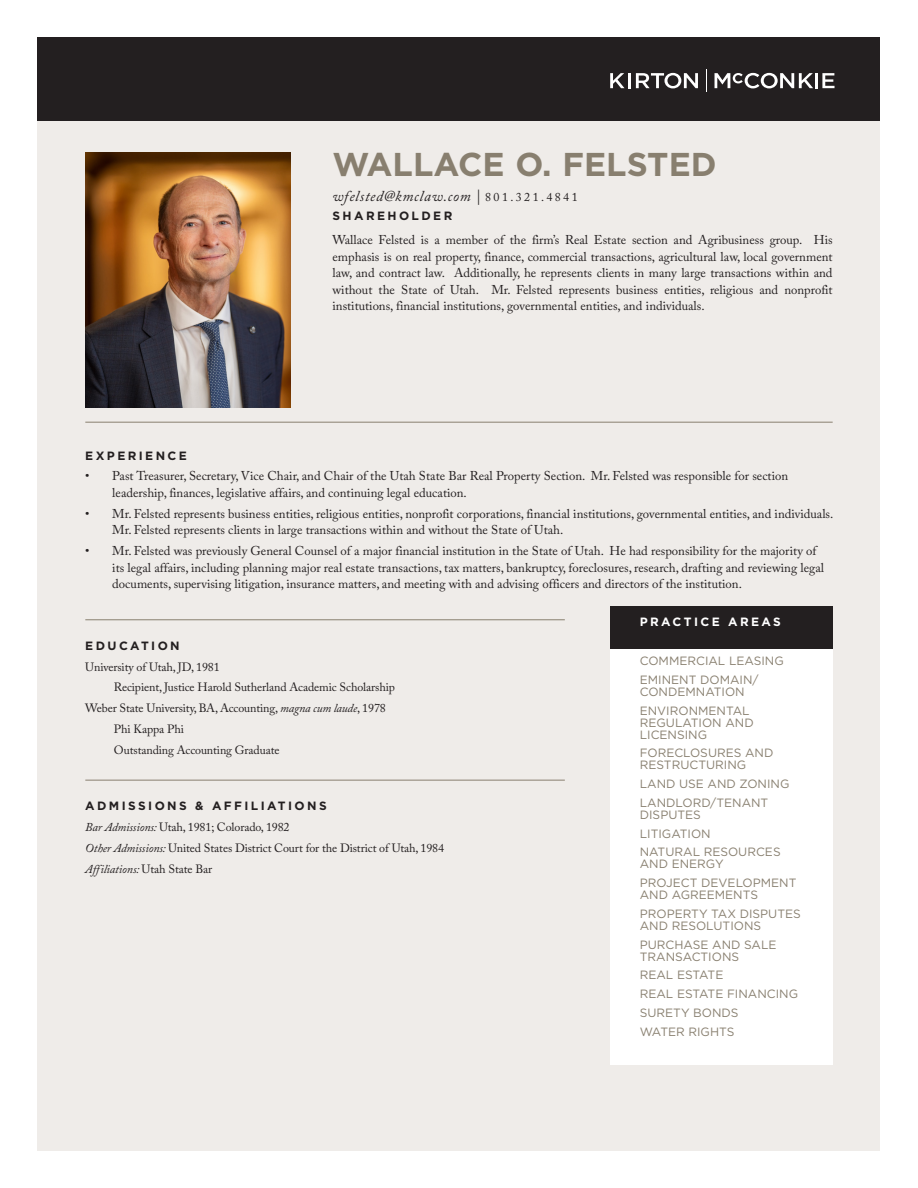
<style>
.page{position:relative;width:918px;height:1188px;background:#fff}
.page>*{position:absolute;margin:0;border:0;box-sizing:border-box;transform-origin:0 0}
.t1{font:700 33px "Gotham";color:#887f6f}
.t2{font:italic 15px "Adobe Caslon Pro";letter-spacing:.05em;color:#231f20}
.t3{font:12.75px/16.5px "Adobe Caslon Pro";color:#231f20}
.t4{font:12px/12px "Gotham";color:#887f6f}
.t5{font:12px "Adobe Caslon Pro";letter-spacing:-.01em;color:#231f20}
.t6{font:700 12px "Gotham";letter-spacing:.2em;color:#231f20}
.t7{font:italic 12px "Adobe Caslon Pro";letter-spacing:-.01em;color:#231f20}
.t8{font:700 12px "Gotham";letter-spacing:.2em;color:#fff}
.s1{font-style:normal;font-size:12px}
.s2{font-style:italic}
.s3{font-style:normal}
</style>
<div class="page">
<div style="left:38px;top:110px;width:842px;height:1040px;background:#efece9"></div>
<div style="left:38px;top:38px;width:842px;height:83px;background:#231f20"></div>
<svg style="left:610px;top:73px;width:15px;height:15px"></svg>
<svg style="left:636px;top:73px;width:62px;height:15px"></svg>
<hr style="left:815px;top:73px;width:3px;height:15px;background:#fff">
<svg style="left:822px;top:73px;width:13px;height:15px"></svg>
<hr style="left:628px;top:73px;width:3px;height:15px;background:#fff">
<svg style="left:715px;top:73px;width:98px;height:15px"></svg>
<svg style="left:706px;top:69px;width:1px;height:23px"></svg>
<img style="left:85px;top:153px;width:206px;height:254px">
<div style="left:610px;top:607px;width:223px;height:458px;background:#fff"></div>
<div style="left:610px;top:606px;width:222px;height:42px;background:#231f20"></div>
<hr style="left:85px;top:422px;width:748px;height:1px;background:#887f6f">
<hr style="left:85px;top:619px;width:480px;height:1px;background:#887f6f">
<hr style="left:85px;top:780px;width:480px;height:1px;background:#887f6f">
<p class="t1" style="left:333px;top:143px;width:386px">WALLACE O. FELSTED</p>
<p class="t2" style="left:333px;top:188px;width:247px">wfelsted@kmclaw.com | <span class="s1">801.321.4841</span></p>
<p class="t6" style="left:333px;top:208px;width:121px">SHAREHOLDER</p>
<p class="t3" style="left:333px;top:231px;width:502px;text-align:justify">Wallace Felsted is a member of the firm’s Real Estate section and Agribusiness group. His emphasis is on real property, finance, commercial transactions, agricultural law, local government law, and contract law. Additionally, he represents clients in many large transactions within and without the State of Utah. Mr. Felsted represents business entities, religious and nonprofit institutions, financial institutions, governmental entities, and individuals.</p>
<p class="t6" style="left:85px;top:447px;width:103px">EXPERIENCE</p>
<p class="t3" style="left:112px;top:468px;width:677px;text-indent:-27px">• Past Treasurer, Secretary, Vice Chair, and Chair of the Utah State Bar Real Property Section. Mr. Felsted was responsible for section leadership, finances, legislative affairs, and continuing legal education.</p>
<p class="t3" style="left:112px;top:505px;width:723px;text-indent:-27px">• Mr. Felsted represents business entities, religious entities, nonprofit corporations, financial institutions, governmental entities, and individuals.<br>Mr. Felsted represents clients in large transactions within and without the State of Utah.</p>
<p class="t3" style="left:112px;top:542px;width:713px;text-indent:-27px">• Mr. Felsted was previously General Counsel of a major financial institution in the State of Utah. He had responsibility for the majority of its legal affairs, including planning major real estate transactions, tax matters, bankruptcy, foreclosures, research, drafting and reviewing legal documents, supervising litigation, insurance matters, and meeting with and advising officers and directors of the institution.</p>
<p class="t6" style="left:85px;top:638px;width:96px">EDUCATION</p>
<p class="t5" style="left:85px;top:659px;width:136px">University of Utah, JD, 1981</p>
<p class="t5" style="left:114px;top:680px;width:283px">Recipient, Justice Harold Sutherland Academic Scholarship</p>
<p class="t5" style="left:85px;top:701px;width:302px">Weber State University, BA, Accounting, <span class="s2">magna cum laude</span>, 1978</p>
<p class="t5" style="left:114px;top:722px;width:72px">Phi Kappa Phi</p>
<p class="t5" style="left:114px;top:743px;width:167px">Outstanding Accounting Graduate</p>
<p class="t6" style="left:85px;top:798px;width:243px">ADMISSIONS &amp; AFFILIATIONS</p>
<p class="t5" style="left:85px;top:820px;width:206px"><span class="s2">Bar Admissions:</span> Utah, 1981; Colorado, 1982</p>
<p class="t5" style="left:85px;top:841px;width:360px"><span class="s2">Other Admissions:</span> United States District Court for the District of Utah, 1984</p>
<p class="t7" style="left:85px;top:861px;width:128px">Affiliations: <span class="s3">Utah State Bar</span></p>
<p class="t8" style="left:640px;top:614px;width:143px">PRACTICE AREAS</p>
<p class="t4" style="left:640px;top:655px;width:146px">COMMERCIAL LEASING</p>
<p class="t4" style="left:640px;top:673px;width:120px">EMINENT DOMAIN/<br>CONDEMNATION</p>
<p class="t4" style="left:640px;top:704px;width:115px">ENVIRONMENTAL<br>REGULATION AND<br>LICENSING</p>
<p class="t4" style="left:640px;top:747px;width:135px">FORECLOSURES AND<br>RESTRUCTURING</p>
<p class="t4" style="left:640px;top:778px;width:151px">LAND USE AND ZONING</p>
<p class="t4" style="left:640px;top:796px;width:130px">LANDLORD/TENANT<br>DISPUTES</p>
<p class="t4" style="left:640px;top:827px;width:72px">LITIGATION</p>
<p class="t4" style="left:640px;top:846px;width:142px">NATURAL RESOURCES<br>AND ENERGY</p>
<p class="t4" style="left:640px;top:877px;width:158px">PROJECT DEVELOPMENT<br>AND AGREEMENTS</p>
<p class="t4" style="left:640px;top:907px;width:163px">PROPERTY TAX DISPUTES<br>AND RESOLUTIONS</p>
<p class="t4" style="left:640px;top:938px;width:138px">PURCHASE AND SALE<br>TRANSACTIONS</p>
<p class="t4" style="left:640px;top:969px;width:85px">REAL ESTATE</p>
<p class="t4" style="left:640px;top:988px;width:160px">REAL ESTATE FINANCING</p>
<p class="t4" style="left:640px;top:1006px;width:100px">SURETY BONDS</p>
<p class="t4" style="left:640px;top:1025px;width:96px">WATER RIGHTS</p>
</div>
